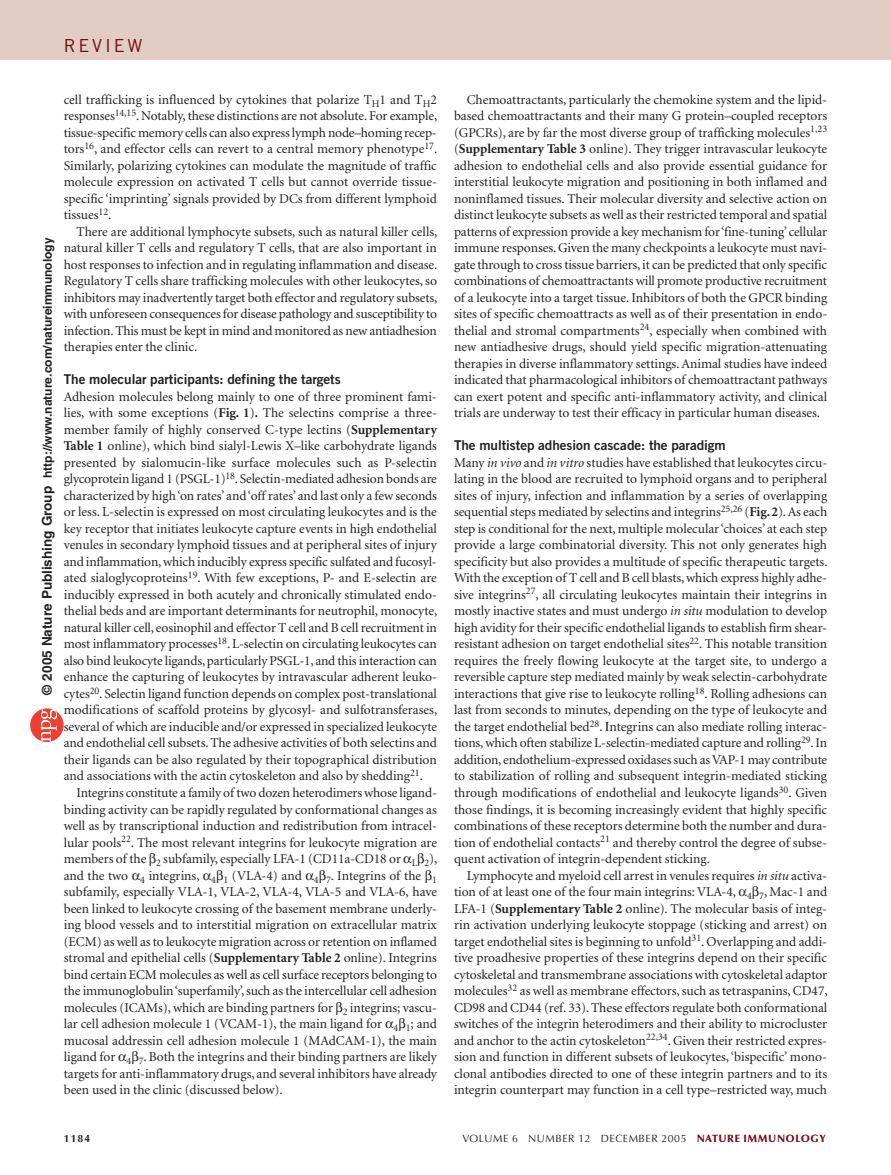
<style>
.page{position:relative;width:891px;height:1175px;background:#fff}
.page>*{position:absolute;margin:0;border:0;box-sizing:border-box;transform-origin:0 0}
.t1{font:18px "Trade Gothic";letter-spacing:.15em;color:#710e15}
.t2{font:13.5px/16.5px "Minion";letter-spacing:-.005em;color:#231f20;text-align:justify}
.t3{font:13.5px "Trade Gothic Bold Two";letter-spacing:-.005em;color:#231f20}
.t4{font:700 12px "Helvetica";color:#231f1f}
.t5{font:10.5px "Optima";letter-spacing:.05em;color:#231f20}
.t6{font:700 10.5px "Optima";color:#231f20}
.s1{font-size:13.5px}
.s2{font-weight:700}
.s3{font-style:italic}
.s4{font-weight:900;color:#710e15}
</style>
<div class="page">
<div style="left:0;top:0;width:891px;height:60px;background:#e3ccc4"></div>
<svg style="left:30px;top:708px;width:34px;height:34px"></svg>
<h1 class="t1" style="left:64px;top:39px;width:80px">REVIEW</h1>
<p class="t4" style="left:40px;top:694px;width:458px;rotate:-90deg"><span class="s1">© 2005 Nature Publishing Group</span> http://www.nature.com/natureimmunology</p>
<p class="t2" style="left:64px;top:92px;width:375px">cell trafficking is influenced by cytokines that polarize T<sub>H</sub>1 and T<sub>H</sub>2 responses<sup>14,15</sup>. Notably, these distinctions are not absolute. For example, tissue-specific memory cells can also express lymph node–homing recep&shy;tors<sup>16</sup>, and effector cells can revert to a central memory phenotype<sup>17</sup>.<br>Similarly, polarizing cytokines can modulate the magnitude of traffic molecule expression on activated T cells but cannot override tissue&shy;specific ‘imprinting’ signals provided by DCs from different lymphoid tissues<sup>12</sup>.</p>
<p class="t2" style="left:64px;top:224px;width:375px;text-indent:13px">There are additional lymphocyte subsets, such as natural killer cells, natural killer T cells and regulatory T cells, that are also important in host responses to infection and in regulating inflammation and disease.<br>Regulatory T cells share trafficking molecules with other leukocytes, so inhibitors may inadvertently target both effector and regulatory subsets, with unforeseen consequences for disease pathology and susceptibility to infection. This must be kept in mind and monitored as new antiadhesion therapies enter the clinic.</p>
<p class="t3" style="left:64px;top:374px;width:278px">The molecular participants: defining the targets</p>
<p class="t2" style="left:64px;top:389px;width:375px">Adhesion molecules belong mainly to one of three prominent fami&shy;lies, with some exceptions (<span class="s2">Fig. 1</span>)<span class="s2">.</span> The selectins comprise a three&shy;member family of highly conserved C-type lectins (<span class="s2">Supplementary Table 1</span> online), which bind sialyl-Lewis X–like carbohydrate ligands presented by sialomucin-like surface molecules such as P-selectin glycoprotein ligand 1 (PSGL-1)<sup>18</sup>. Selectin-mediated adhesion bonds are characterized by high ‘on rates’ and ‘off rates’ and last only a few seconds or less. L-selectin is expressed on most circulating leukocytes and is the key receptor that initiates leukocyte capture events in high endothelial venules in secondary lymphoid tissues and at peripheral sites of injury and inflammation, which inducibly express specific sulfated and fucosyl&shy;ated sialoglycoproteins<sup>19</sup>. With few exceptions, P- and E-selectin are inducibly expressed in both acutely and chronically stimulated endo&shy;thelial beds and are important determinants for neutrophil, monocyte, natural killer cell, eosinophil and effector T cell and B cell recruitment in most inflammatory processes<sup>18</sup>. L-selectin on circulating leukocytes can also bind leukocyte ligands, particularly PSGL-1, and this interaction can enhance the capturing of leukocytes by intravascular adherent leuko&shy;cytes<sup>20</sup>. Selectin ligand function depends on complex post-translational modifications of scaffold proteins by glycosyl- and sulfotransferases, several of which are inducible and/or expressed in specialized leukocyte and endothelial cell subsets. The adhesive activities of both selectins and their ligands can be also regulated by their topographical distribution and associations with the actin cytoskeleton and also by shedding<sup>21</sup>.</p>
<p class="t2" style="left:64px;top:785px;width:375px;text-indent:13px">Integrins constitute a family of two dozen heterodimers whose ligand&shy;binding activity can be rapidly regulated by conformational changes as well as by transcriptional induction and redistribution from intracel&shy;lular pools<sup>22</sup>. The most relevant integrins for leukocyte migration are members of the <sub>2</sub> subfamily, especially LFA-1 (CD11a-CD18 or <sub>L</sub> <sub>2</sub>), and the two <sub>4</sub> integrins, <sub>4</sub> <sub>1</sub> (VLA-4) and <sub>4</sub> <sub>7</sub>. Integrins of the <sub>1 </sub>subfamily, especially VLA-1, VLA-2, VLA-4, VLA-5 and VLA-6, have been linked to leukocyte crossing of the basement membrane underly&shy;ing blood vessels and to interstitial migration on extracellular matrix (ECM) as well as to leukocyte migration across or retention on inflamed stromal and epithelial cells (<span class="s2">Supplementary Table 2</span> online). Integrins bind certain ECM molecules as well as cell surface receptors belonging to the immunoglobulin ‘superfamily’, such as the intercellular cell adhesion molecules (ICAMs), which are binding partners for <sub>2</sub> integrins; vascu&shy;lar cell adhesion molecule 1 (VCAM-1), the main ligand for <sub>4</sub> <sub>1</sub>; and mucosal addressin cell adhesion molecule 1 (MAdCAM-1), the main ligand for <sub>4</sub> <sub>7</sub>. Both the integrins and their binding partners are likely targets for anti-inflammatory drugs, and several inhibitors have already been used in the clinic (discussed below).</p>
<p class="t2" style="left:454px;top:92px;width:375px;text-indent:13px">Chemoattractants, particularly the chemokine system and the lipid&shy;based chemoattractants and their many G protein–coupled receptors (GPCRs), are by far the most diverse group of trafficking molecules<sup>1,23 </sup>(<span class="s2">Supplementary Table 3</span> online). They trigger intravascular leukocyte adhesion to endothelial cells and also provide essential guidance for interstitial leukocyte migration and positioning in both inflamed and noninflamed tissues. Their molecular diversity and selective action on distinct leukocyte subsets as well as their restricted temporal and spatial patterns of expression provide a key mechanism for ‘fine-tuning’ cellular immune responses. Given the many checkpoints a leukocyte must navi&shy;gate through to cross tissue barriers, it can be predicted that only specific combinations of chemoattractants will promote productive recruitment of a leukocyte into a target tissue. Inhibitors of both the GPCR binding sites of specific chemoattracts as well as of their presentation in endo&shy;thelial and stromal compartments<sup>24</sup>, especially when combined with new antiadhesive drugs, should yield specific migration-attenuating therapies in diverse inflammatory settings. Animal studies have indeed indicated that pharmacological inhibitors of chemoattractant pathways can exert potent and specific anti-inflammatory activity, and clinical trials are underway to test their efficacy in particular human diseases.</p>
<p class="t3" style="left:454px;top:440px;width:273px">The multistep adhesion cascade: the paradigm</p>
<p class="t2" style="left:454px;top:455px;width:375px">Many <span class="s3">in vivo</span> and <span class="s3">in vitro</span> studies have established that leukocytes circu&shy;lating in the blood are recruited to lymphoid organs and to peripheral sites of injury, infection and inflammation by a series of overlapping sequential steps mediated by selectins and integrins<sup>25,26</sup> (<span class="s2">Fig. 2</span>). As each step is conditional for the next, multiple molecular ‘choices’ at each step provide a large combinatorial diversity. This not only generates high specificity but also provides a multitude of specific therapeutic targets.<br>With the exception of T cell and B cell blasts, which express highly adhe&shy;sive integrins<sup>27</sup>, all circulating leukocytes maintain their integrins in mostly inactive states and must undergo <span class="s3">in situ</span> modulation to develop high avidity for their specific endothelial ligands to establish firm shear&shy;resistant adhesion on target endothelial sites<sup>22</sup>. This notable transition requires the freely flowing leukocyte at the target site, to undergo a reversible capture step mediated mainly by weak selectin-carbohydrate interactions that give rise to leukocyte rolling<sup>18</sup>. Rolling adhesions can last from seconds to minutes, depending on the type of leukocyte and the target endothelial bed<sup>28</sup>. ntegrins can also mediate rolling interac&shy;tions, which often stabilize L-selectin-mediated capture and rolling<sup>29</sup>. In addition, endothelium-expressed oxidases such as VAP-1 may contribute to stabilization of rolling and subsequent integrin-mediated sticking through modifications of endothelial and leukocyte ligands<sup>30</sup>. Given those findings, it is becoming increasingly evident that highly specific combinations of these receptors determine both the number and dura&shy;tion of endothelial contacts<sup>21</sup> and thereby control the degree of subse&shy;quent activation of integrin-dependent sticking.</p>
<p class="t2" style="left:454px;top:868px;width:375px;text-indent:13px">Lymphocyte and myeloid cell arrest in venules requires <span class="s3">in situ</span> activa&shy;tion of at least one of the four main integrins: VLA-4, <sub>4</sub> <sub>7</sub>, Mac-1 and LFA-1 (<span class="s2">Supplementary Table 2</span> online). The molecular basis of integ&shy;rin activation underlying leukocyte stoppage (sticking and arrest) on target endothelial sites is beginning to unfold<sup>31</sup>. Overlapping and addi&shy;tive proadhesive properties of these integrins depend on their specific cytoskeletal and transmembrane associations with cytoskeletal adaptor molecules<sup>32</sup> as well as membrane effectors, such as tetraspanins, CD47, CD98 and CD44 (ref. 33). These effectors regulate both conformational switches of the integrin heterodimers and their ability to microcluster and anchor to the actin cytoskeleton<sup>22,34</sup>. Given their restricted expres&shy;sion and function in different subsets of leukocytes, ‘bispecific’ mono&shy;clonal antibodies directed to one of these integrin partners and to its integrin counterpart may function in a cell type–restricted way, much</p>
<p class="t6" style="left:64px;top:1133px;width:28px">1184</p>
<p class="t5" style="left:462px;top:1133px;width:365px">VOLUME 6 NUMBER 12 DECEMBER 2005 <span class="s4">NATURE IMMUNOLOGY</span></p>
</div>
